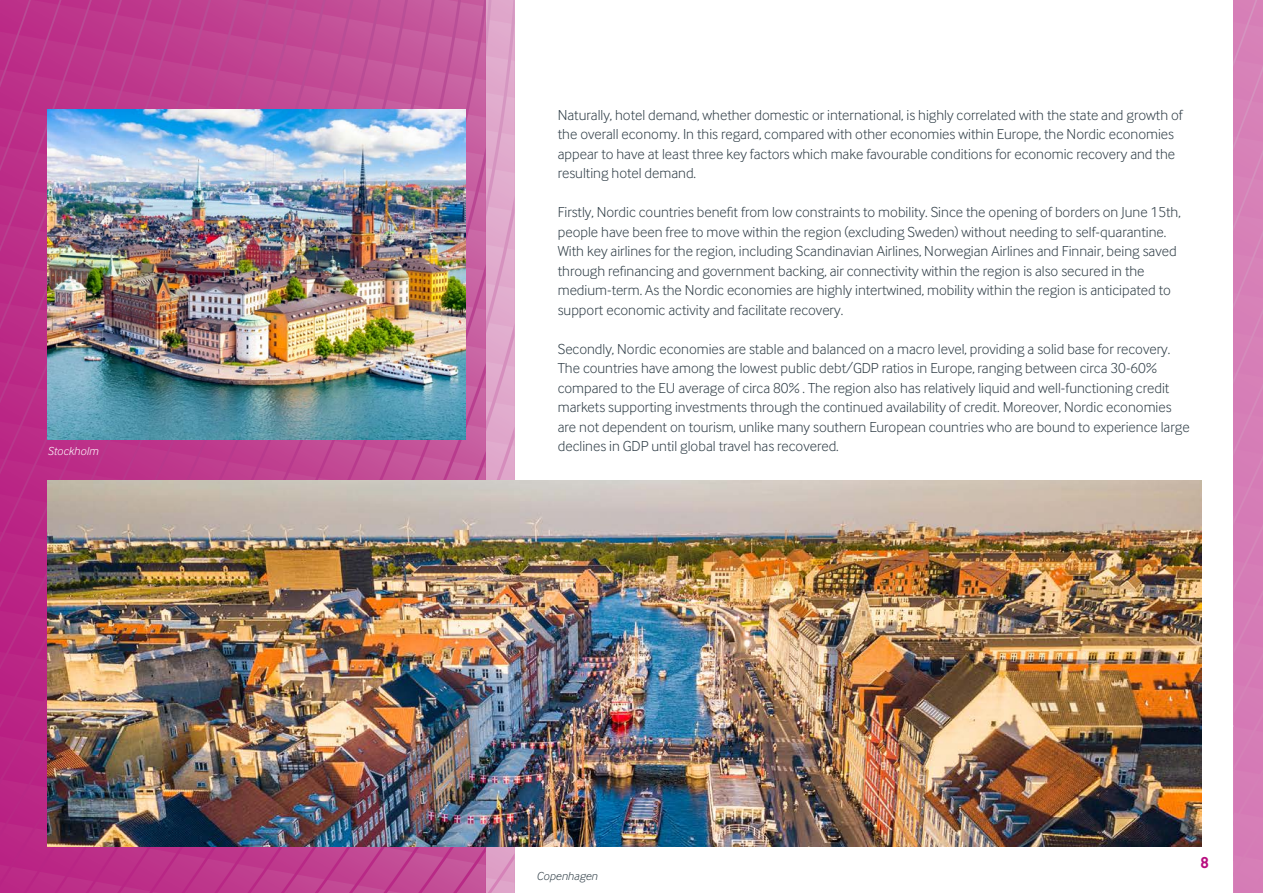
<style>
.page{position:relative;width:1263px;height:893px;background:#fff}
.page>*{position:absolute;margin:0;border:0;box-sizing:border-box;transform-origin:0 0}
.t1{font:700 16.5px "Inter Face";color:#b80e80;scale:.95 1}
.t2{font:300 15px/19.5px "Inter Face";color:#303e47}
.t3{font:italic 300 12px "Inter Face";color:#303e47}
.t4{font:italic 300 12px "Inter Face";color:#fff}
</style>
<div class="page">
<div style="left:1233px;top:0;width:30px;height:893px;background:#d67eb7"></div>
<svg style="left:0;top:0;width:514px;height:893px;background:#c14795"></svg>
<img style="left:47px;top:480px;width:1154px;height:366px">
<img style="left:47px;top:109px;width:419px;height:330px">
<p class="t4" style="left:47px;top:444px;width:52px">Stockholm</p>
<p class="t2" style="left:558px;top:105px;width:627px">Naturally, hotel demand, whether domestic or international, is highly correlated with the state and growth of the overall economy. In this regard, compared with other economies within Europe, the Nordic economies appear to have at least three key factors which make favourable conditions for economic recovery and the resulting hotel demand.</p>
<p class="t2" style="left:558px;top:202px;width:624px">Firstly, Nordic countries benefit from low constraints to mobility. Since the opening of borders on June 15th, people have been free to move within the region (excluding Sweden) without needing to self-quarantine.<br>With key airlines for the region, including Scandinavian Airlines, Norwegian Airlines and Finnair, being saved through refinancing and government backing, air connectivity within the region is also secured in the medium-term. As the Nordic economies are highly intertwined, mobility within the region is anticipated to support economic activity and facilitate recovery.</p>
<p class="t2" style="left:558px;top:339px;width:633px">Secondly, Nordic economies are stable and balanced on a macro level, providing a solid base for recovery.<br>The countries have among the lowest public debt/GDP ratios in Europe, ranging between circa 30-60% compared to the EU average of circa 80% . The region also has relatively liquid and well-functioning credit markets supporting investments through the continued availability of credit. Moreover, Nordic economies are not dependent on tourism, unlike many southern European countries who are bound to experience large declines in GDP until global travel has recovered.</p>
<p class="t3" style="left:537px;top:869px;width:62px">Copenhagen</p>
<p class="t1" style="left:1200px;top:853px;width:10px">8</p>
</div>
